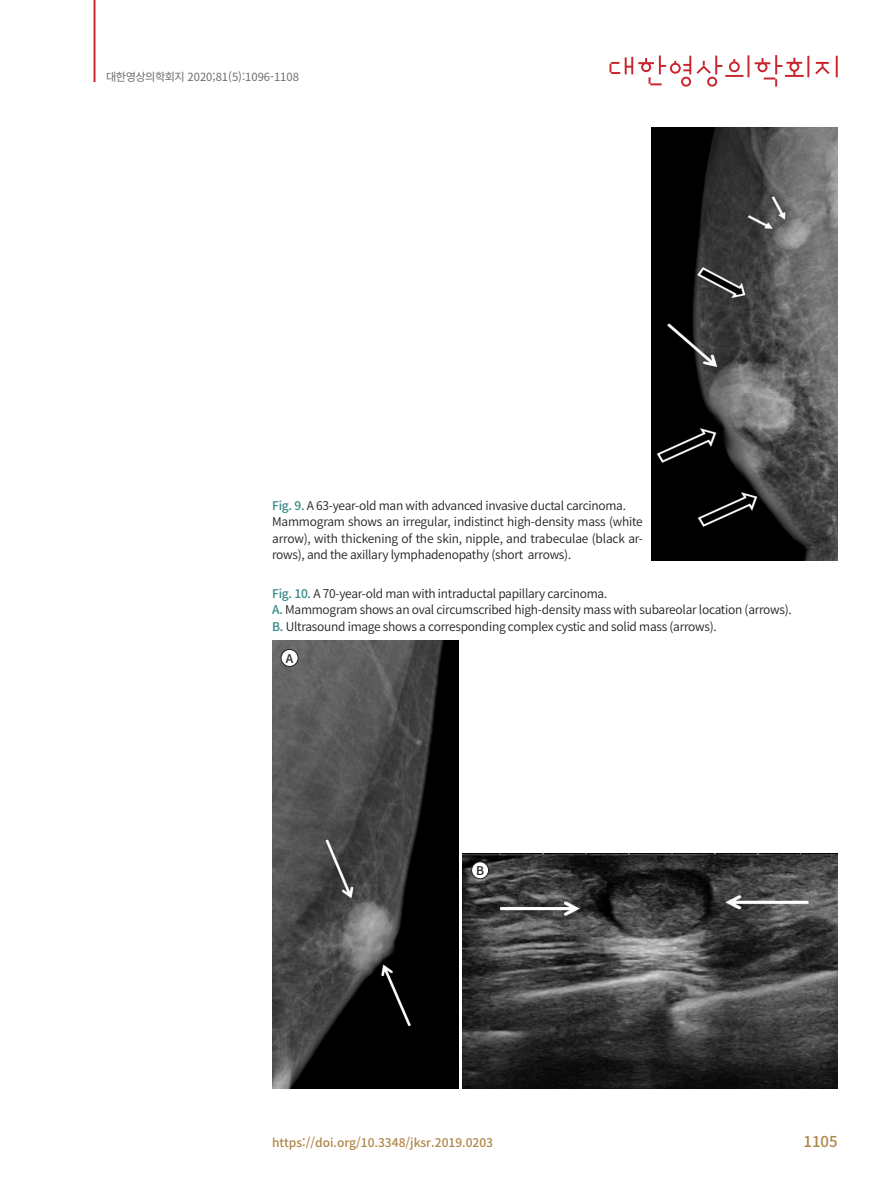
<style>
.page{position:relative;width:893px;height:1191px;background:#fff}
.page>*{position:absolute;margin:0;border:0;box-sizing:border-box;transform-origin:0 0}
.t1{font:500 15px "Noto Sans CJ Kkr";color:#b08548}
.t2{font:600 12px/16.5px "Noto Sans CJ Kkr";letter-spacing:-.02em;color:#231f20}
.t3{font:500 12px "Noto Sans CJ Kkr";color:#b08548}
.t4{font:500 12px "Noto Sans CJ Kkr";color:#231f20}
.t5{font:11.25px "Noto Sans CJ Kkr";color:#6c6d70}
.s1{font-weight:500;color:#328886}
</style>
<div class="page">
<hr style="left:94px;top:0;width:1px;height:82px;background:#c8242b">
<svg style="left:609px;top:55px;width:229px;height:32px"></svg>
<img style="left:651px;top:128px;width:187px;height:433px">
<img style="left:272px;top:640px;width:186px;height:448px">
<img style="left:463px;top:853px;width:374px;height:235px">
<div style="left:281px;top:649px;width:17px;height:17px;background:#fff;border-radius:50%"></div>
<div style="left:281px;top:649px;width:17px;height:17px;border:1px solid #231f20;border-radius:50%"></div>
<div style="left:472px;top:861px;width:17px;height:17px;background:#fff;border-radius:50%"></div>
<div style="left:471px;top:861px;width:18px;height:18px;border:1px solid #231f20;border-radius:50%"></div>
<p class="t5" style="left:106px;top:70px;width:194px">대한영상의학회지 2020;81(5):1096-1108</p>
<p class="t2" style="left:272px;top:497px;width:372px"><span class="s1">Fig. 9.</span> A 63-year-old man with advanced invasive ductal carcinoma.<br>Mammogram shows an irregular, indistinct high-density mass (white arrow), with thickening of the skin, nipple, and trabeculae (black ar&shy;rows), and the axillary lymphadenopathy (short arrows).</p>
<p class="t2" style="left:272px;top:585px;width:521px"><span class="s1">Fig. 10.</span> A 70-year-old man with intraductal papillary carcinoma.<br><span class="s1">A.</span> Mammogram shows an oval circumscribed high-density mass with subareolar location (arrows).<br><span class="s1">B.</span> Ultrasound image shows a corresponding complex cystic and solid mass (arrows).</p>
<p class="t4" style="left:286px;top:651px;width:9px">A</p>
<p class="t4" style="left:476px;top:863px;width:10px">B</p>
<p class="t3" style="left:272px;top:1135px;width:222px">https://doi.org/10.3348/jksr.2019.0203</p>
<p class="t1" style="left:803px;top:1132px;width:36px">1105</p>
</div>
